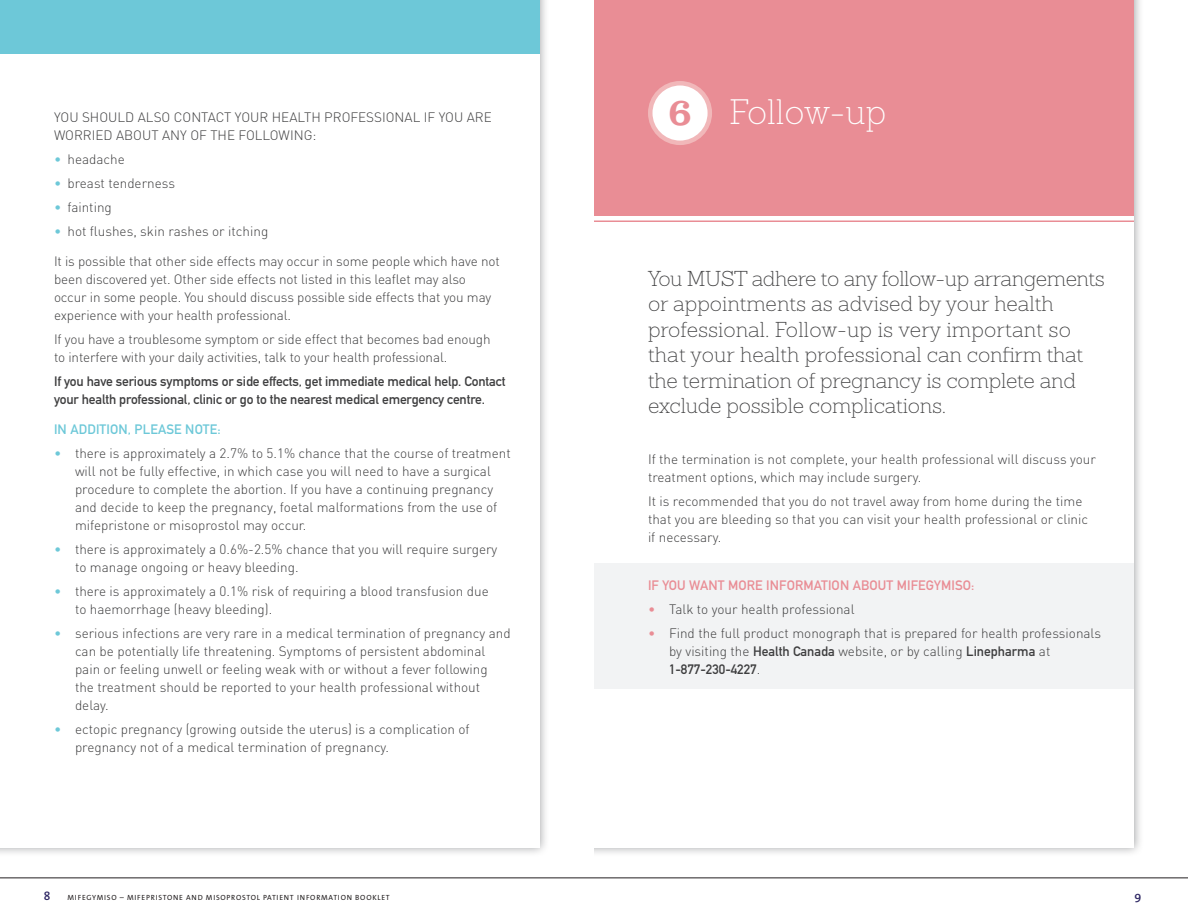
<style>
.page{position:relative;width:1188px;height:918px;background:#fff}
.page>*{position:absolute;margin:0;border:0;box-sizing:border-box;transform-origin:0 0}
.Body_copy{font:39px "Clarendon BT";color:#e98d95}
.Body_copy-2{font:200 34.5px "Sanchez";color:#fff}
.Body_copy_no_space_b{font:200 21px/25.5px "Sanchez";letter-spacing:-.01em;color:#3e3e3f}
.Body_copy_no_space_b-2{font:300 13.5px/18px "DIN";color:#3e3e3f}
.Body_copy_no_space_b-3{font:700 13.5px/18px "DIN Alternate";letter-spacing:-.01em;color:#3e3e3f}
.Body_copy_no_space_b-4{font:700 13.5px "DIN Alternate";letter-spacing:.01em;color:#e98d95}
.Body_copy_no_space_b-5{font:700 13.5px "DIN Alternate";letter-spacing:.01em;color:#6dc8d8}
.t1{font:600 12px "The Mix";color:#302965}
.t2{font:7.5px "The Sans B5 Plain";letter-spacing:.1em;color:#231f20}
.s1{color:#6dc8d8}
.s2{color:#e98d95}
.s3{font-family:"DIN Alternate";font-weight:700}
</style>
<div class="page">
<div style="left:557px;top:0;width:587px;height:858px;background:#808285;opacity:.75"></div>
<div style="left:567px;top:0;width:567px;height:848px;background:#fff"></div>
<div style="left:557px;top:0;width:37px;height:895px;background:#fff"></div>
<div style="left:0;top:0;width:550px;height:858px;background:#808285;opacity:.75"></div>
<div style="left:0;top:0;width:540px;height:848px;background:#fff"></div>
<hr style="left:0;top:878px;width:1188px;height:1px;background:#231f20">
<div style="left:0;top:0;width:540px;height:54px;background:#6dc8d8"></div>
<div style="left:594px;top:0;width:540px;height:216px;background:#e98d95"></div>
<div style="left:650px;top:83px;width:60px;height:60px;background:#fff;border-radius:50%"></div>
<div style="left:648px;top:81px;width:64px;height:64px;border:4px solid #f1b7b9;border-radius:50%"></div>
<hr style="left:594px;top:220px;width:540px;height:2px;background:#e98d95">
<div style="left:594px;top:563px;width:540px;height:126px;background:#f2f3f4"></div>
<p class="Body_copy_no_space_b-2" style="left:54px;top:108px;width:439px">YOU SHOULD ALSO CONTACT YOUR HEALTH PROFESSIONAL IF YOU ARE<br>WORRIED ABOUT ANY OF THE FOLLOWING:</p>
<p class="Body_copy_no_space_b-2" style="left:54px;top:150px;width:72px"><span class="s1">•</span> headache</p>
<p class="Body_copy_no_space_b-2" style="left:54px;top:174px;width:123px"><span class="s1">•</span> breast tenderness</p>
<p class="Body_copy_no_space_b-2" style="left:54px;top:198px;width:59px"><span class="s1">•</span> fainting</p>
<p class="Body_copy_no_space_b-2" style="left:54px;top:222px;width:216px"><span class="s1">•</span> hot flushes, skin rashes or itching</p>
<p class="Body_copy_no_space_b-2" style="left:54px;top:252px;width:447px">It is possible that other side effects may occur in some people which have not been discovered yet. Other side effects not listed in this leaflet may also occur in some people. You should discuss possible side effects that you may experience with your health professional.</p>
<p class="Body_copy_no_space_b-2" style="left:54px;top:330px;width:438px">If you have a troublesome symptom or side effect that becomes bad enough to interfere with your daily activities, talk to your health professional.</p>
<p class="Body_copy_no_space_b-3" style="left:54px;top:371px;width:453px">If you have serious symptoms or side effects, get immediate medical help. Contact your health professional, clinic or go to the nearest medical emergency centre.</p>
<p class="Body_copy_no_space_b-5" style="left:54px;top:419px;width:168px">IN ADDITION, PLEASE NOTE:</p>
<p class="Body_copy_no_space_b-2" style="left:75px;top:444px;width:437px;text-indent:-21px"><span class="s1">•</span> there is approximately a 2.7% to 5.1% chance that the course of treatment will not be fully effective, in which case you will need to have a surgical procedure to complete the abortion. If you have a continuing pregnancy and decide to keep the pregnancy, foetal malformations from the use of mifepristone or misoprostol may occur.</p>
<p class="Body_copy_no_space_b-2" style="left:75px;top:540px;width:424px;text-indent:-21px"><span class="s1">•</span> there is approximately a 0.6%-2.5% chance that you will require surgery to manage ongoing or heavy bleeding.</p>
<p class="Body_copy_no_space_b-2" style="left:75px;top:582px;width:415px;text-indent:-21px"><span class="s1">•</span> there is approximately a 0.1% risk of requiring a blood transfusion due to haemorrhage (heavy bleeding).</p>
<p class="Body_copy_no_space_b-2" style="left:75px;top:624px;width:437px;text-indent:-21px"><span class="s1">•</span> serious infections are very rare in a medical termination of pregnancy and can be potentially life threatening. Symptoms of persistent abdominal pain or feeling unwell or feeling weak with or without a fever following<br>the treatment should be reported to your health professional without delay.</p>
<p class="Body_copy_no_space_b-2" style="left:75px;top:720px;width:396px;text-indent:-21px"><span class="s1">•</span> ectopic pregnancy (growing outside the uterus) is a complication of pregnancy not of a medical termination of pregnancy.</p>
<p class="Body_copy" style="left:668px;top:87px;width:26px">6</p>
<p class="Body_copy-2" style="left:729px;top:90px;width:159px">Follow-up</p>
<p class="Body_copy_no_space_b" style="left:648px;top:266px;width:458px">You MUST adhere to any follow-up arrangements or appointments as advised by your health professional. Follow-up is very important so that your health professional can confirm that the termination of pregnancy is complete and exclude possible complications.</p>
<p class="Body_copy_no_space_b-2" style="left:648px;top:450px;width:450px">If the termination is not complete, your health professional will discuss your treatment options, which may include surgery.</p>
<p class="Body_copy_no_space_b-2" style="left:648px;top:492px;width:442px">It is recommended that you do not travel away from home during the time that you are bleeding so that you can visit your health professional or clinic if necessary.</p>
<p class="Body_copy_no_space_b-4" style="left:648px;top:574px;width:328px">IF YOU WANT MORE INFORMATION ABOUT MIFEGYMISO:</p>
<p class="Body_copy_no_space_b-2" style="left:648px;top:600px;width:208px"><span class="s2">•</span> Talk to your health professional</p>
<p class="Body_copy_no_space_b-2" style="left:669px;top:624px;width:434px;text-indent:-21px"><span class="s2">•</span> Find the full product monograph that is prepared for health professionals by visiting the <span class="s3">Health Canada</span> website, or by calling <span class="s3">Linepharma</span> at<br><span class="s3">1-877-230-4227</span>.</p>
<p class="t1" style="left:44px;top:886px;width:8px">8</p>
<p class="t1" style="left:1134px;top:886px;width:8px">9</p>
<p class="t2" style="left:68px;top:893px;width:324px">MIFEGYMISO – MIFEPRISTONE AND MISOPROSTOL PATIENT INFORMATION BOOKLET</p>
</div>
